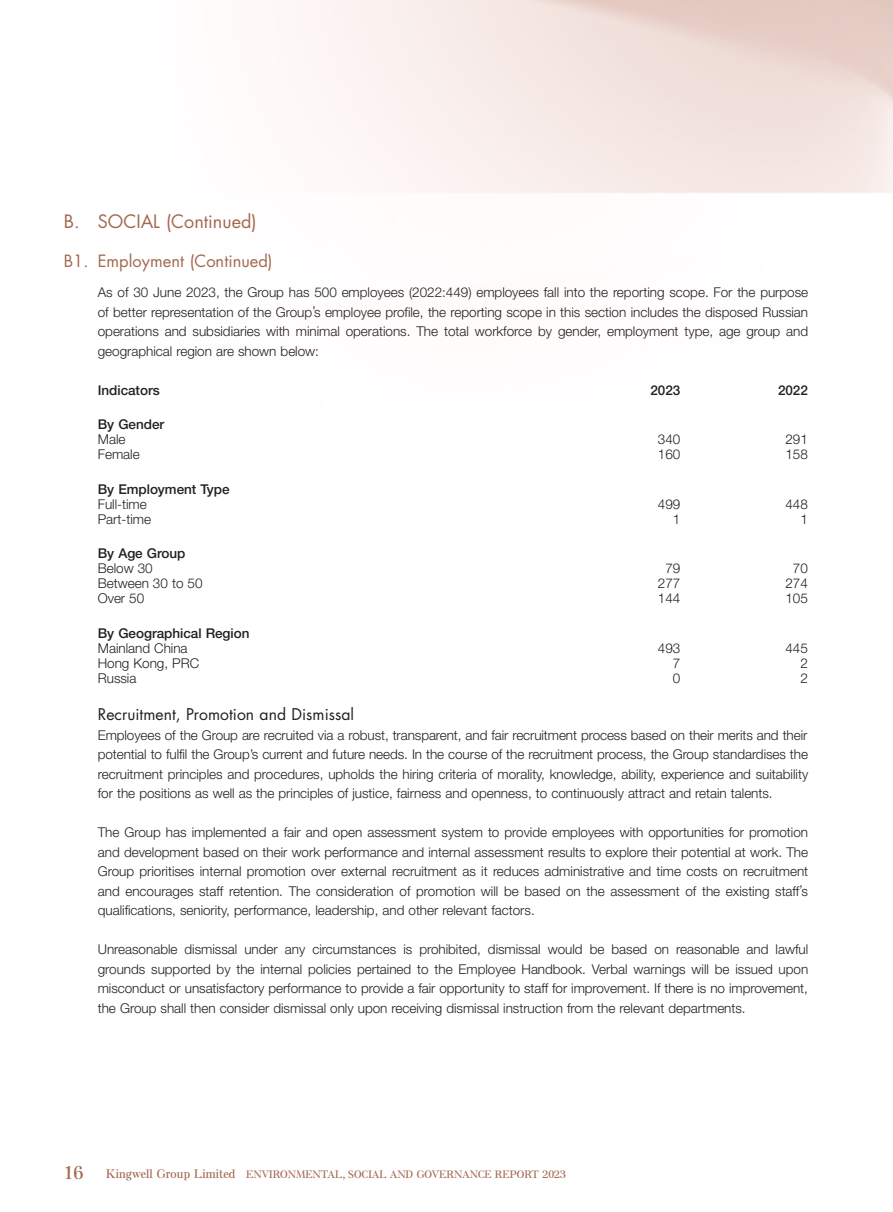
<style>
.page{position:relative;width:893px;height:1212px;background:#fff}
.page>*{position:absolute;margin:0;border:0;box-sizing:border-box;transform-origin:0 0}
.Heading_1{font:18px "Futura Std";color:#a36850}
.t1{font:600 18px "Else NPL Std";color:#a36850}
.Heading_2{font:16.5px "Futura Std";color:#a36850}
.Heading_3{font:15.75px "Futura Std";color:#231f20}
.Body_Text{font:300 13.5px/19.5px "Helvetica Neue LT Std";color:#231f20;text-align:justify}
.Body_Text-2{font:500 13.5px "Helvetica Neue LT Std";color:#231f20}
.t2{font:600 10.5px "Else NPL Std";letter-spacing:.01em;color:#a36850}
.s1{font-size:12px}
</style>
<div class="page">
<p class="Heading_1" style="left:64px;top:210px;width:194px">B. SOCIAL (Continued)</p>
<p class="Heading_2" style="left:64px;top:250px;width:210px">B1. Employment (Continued)</p>
<p class="Body_Text" style="left:98px;top:282px;width:712px">As of 30 June 2023, the Group has 500 employees (2022:449) employees fall into the reporting scope. For the purpose of better representation of the Group’s employee profile, the reporting scope in this section includes the disposed Russian operations and subsidiaries with minimal operations. The total workforce by gender, employment type, age group and geographical region are shown below:</p>
<p class="Body_Text-2" style="left:98px;top:382px;width:64px">Indicators</p>
<p class="Body_Text-2" style="left:650px;top:382px;width:31px">2023</p>
<p class="Body_Text-2" style="left:778px;top:382px;width:31px">2022</p>
<p class="Body_Text-2" style="left:98px;top:416px;width:68px">By Gender</p>
<p class="Body_Text" style="left:98px;top:429px;width:29px">Male</p>
<p class="Body_Text" style="left:658px;top:429px;width:24px">340</p>
<p class="Body_Text" style="left:785px;top:429px;width:24px">291</p>
<p class="Body_Text" style="left:98px;top:444px;width:43px">Female</p>
<p class="Body_Text" style="left:658px;top:444px;width:24px">160</p>
<p class="Body_Text" style="left:785px;top:444px;width:24px">158</p>
<p class="Body_Text-2" style="left:98px;top:481px;width:133px">By Employment Type</p>
<p class="Body_Text" style="left:98px;top:494px;width:51px">Full-time</p>
<p class="Body_Text" style="left:658px;top:494px;width:24px">499</p>
<p class="Body_Text" style="left:785px;top:494px;width:24px">448</p>
<p class="Body_Text" style="left:98px;top:509px;width:55px">Part-time</p>
<p class="Body_Text" style="left:673px;top:509px;width:9px">1</p>
<p class="Body_Text" style="left:800px;top:509px;width:9px">1</p>
<p class="Body_Text-2" style="left:98px;top:545px;width:89px">By Age Group</p>
<p class="Body_Text" style="left:98px;top:558px;width:56px">Below 30</p>
<p class="Body_Text" style="left:665px;top:558px;width:16px">79</p>
<p class="Body_Text" style="left:793px;top:558px;width:16px">70</p>
<p class="Body_Text" style="left:98px;top:573px;width:106px">Between 30 to 50</p>
<p class="Body_Text" style="left:658px;top:573px;width:24px">277</p>
<p class="Body_Text" style="left:785px;top:573px;width:24px">274</p>
<p class="Body_Text" style="left:98px;top:588px;width:48px">Over 50</p>
<p class="Body_Text" style="left:658px;top:588px;width:24px">144</p>
<p class="Body_Text" style="left:785px;top:588px;width:24px">105</p>
<p class="Body_Text-2" style="left:98px;top:625px;width:153px">By Geographical Region</p>
<p class="Body_Text" style="left:98px;top:638px;width:91px">Mainland China</p>
<p class="Body_Text" style="left:658px;top:638px;width:24px">493</p>
<p class="Body_Text" style="left:785px;top:638px;width:24px">445</p>
<p class="Body_Text" style="left:98px;top:653px;width:103px">Hong Kong, PRC</p>
<p class="Body_Text" style="left:673px;top:653px;width:9px">7</p>
<p class="Body_Text" style="left:800px;top:653px;width:9px">2</p>
<p class="Body_Text" style="left:98px;top:668px;width:40px">Russia</p>
<p class="Body_Text" style="left:673px;top:668px;width:9px">0</p>
<p class="Body_Text" style="left:800px;top:668px;width:9px">2</p>
<p class="Heading_3" style="left:98px;top:704px;width:258px">Recruitment, Promotion and Dismissal</p>
<p class="Body_Text" style="left:98px;top:725px;width:712px">Employees of the Group are recruited via a robust, transparent, and fair recruitment process based on their merits and their potential to fulfil the Group’s current and future needs. In the course of the recruitment process, the Group standardises the recruitment principles and procedures, upholds the hiring criteria of morality, knowledge, ability, experience and suitability for the positions as well as the principles of justice, fairness and openness, to continuously attract and retain talents.</p>
<p class="Body_Text" style="left:98px;top:822px;width:712px">The Group has implemented a fair and open assessment system to provide employees with opportunities for promotion and development based on their work performance and internal assessment results to explore their potential at work. The Group prioritises internal promotion over external recruitment as it reduces administrative and time costs on recruitment and encourages staff retention. The consideration of promotion will be based on the assessment of the existing staff’s qualifications, seniority, performance, leadership, and other relevant factors.</p>
<p class="Body_Text" style="left:98px;top:939px;width:712px">Unreasonable dismissal under any circumstances is prohibited, dismissal would be based on reasonable and lawful grounds supported by the internal policies pertained to the Employee Handbook. Verbal warnings will be issued upon misconduct or unsatisfactory performance to provide a fair opportunity to staff for improvement. If there is no improvement, the Group shall then consider dismissal only upon receiving dismissal instruction from the relevant departments.</p>
<h1 class="t1" style="left:64px;top:1161px;width:21px">16</h1>
<p class="t2" style="left:106px;top:1168px;width:461px"><span class="s1">Kingwell Group Limited</span> ENVIRONMENTAL, SOCIAL AND GOVERNANCE REPORT 2023</p>
</div>
